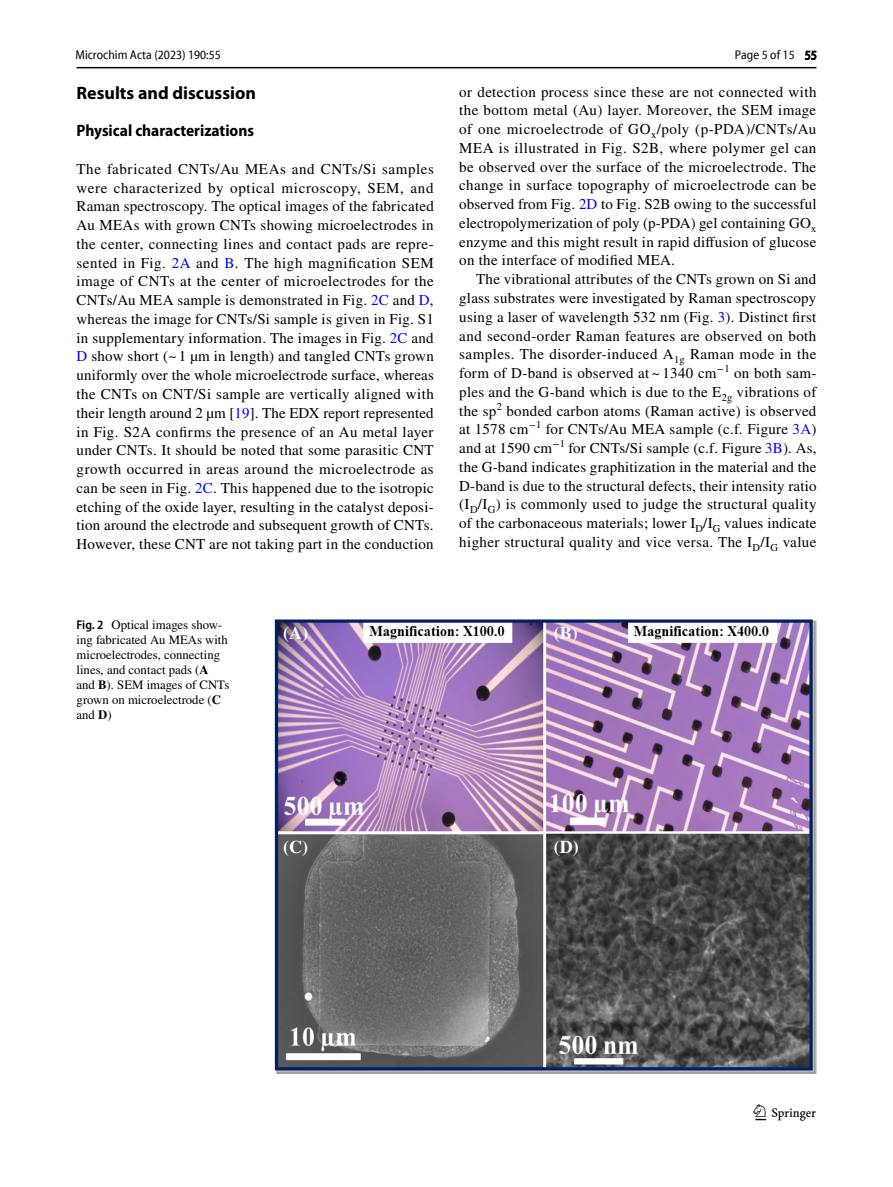
<style>
.page{position:relative;width:893px;height:1187px;background:#fff}
.page>*{position:absolute;margin:0;border:0;box-sizing:border-box;transform-origin:0 0}
.t1{font:22.5px "Springnew Regular 3";color:#000}
.t2{font:700 18px "Myriad Pro";color:#000}
.t3{font:700 18px "Times";color:#fff}
.t4{font:700 semi-condensed 16.5px "Myriad Pro";color:#000}
.t5{font:15px/18.8px "STIX";letter-spacing:.015em;color:#000;text-align:justify}
.t6{font:12.75px/15px "STIX";color:#000}
.t7{font:semi-condensed 12.75px "Myriad Pro Unic";color:#000}
.s1{color:#00f}
.s2{font-style:italic}
.s3{font-family:"Myriad Pro";font-weight:600;font-stretch:semi-condensed}
.s4{font-weight:700}
</style>
<div class="page">
<hr style="left:77px;top:67px;width:739px;height:1px;background:#000">
<img style="left:276px;top:620px;width:540px;height:453px">
<div style="left:275px;top:619px;width:538px;height:451px;border:3px solid #002060"></div>
<p class="t7" style="left:76px;top:50px;width:147px">Microchim Acta (2023) 190:55</p>
<p class="t7" style="left:735px;top:50px;width:83px">Page 5 of 15 55</p>
<p class="t2" style="left:77px;top:81px;width:181px">Results and discussion</p>
<p class="t4" style="left:77px;top:122px;width:179px">Physical characterizations</p>
<p class="t5" style="left:77px;top:160px;width:359px">The fabricated CNTs/Au MEAs and CNTs/Si samples were characterized by optical microscopy, SEM, and Raman spectroscopy. The optical images of the fabricated Au MEAs with grown CNTs showing microelectrodes in the center, connecting lines and contact pads are repre&shy;sented in Fig. <span class="s1">2A</span> and <span class="s1">B</span>. The high magnification SEM image of CNTs at the center of microelectrodes for the CNTs/Au MEA sample is demonstrated in Fig. <span class="s1">2C</span> and <span class="s1">D</span>, whereas the image for CNTs/Si sample is given in Fig. S1 in supplementary information. The images in Fig. <span class="s1">2C</span> and <span class="s1">D</span> show short (~ 1 µm in length) and tangled CNTs grown uniformly over the whole microelectrode surface, whereas the CNTs on CNT/Si sample are vertically aligned with their length around 2 µm [<span class="s1">19</span>]. The EDX report represented in Fig. S2A confirms the presence of an Au metal layer under CNTs. It should be noted that some parasitic CNT growth occurred in areas around the microelectrode as can be seen in Fig. <span class="s1">2C</span>. This happened due to the isotropic etching of the oxide layer, resulting in the catalyst deposi&shy;tion around the electrode and subsequent growth of CNTs.<br>However, these CNT are not taking part in the conduction</p>
<p class="t5" style="left:459px;top:83px;width:359px">or detection process since these are not connected with the bottom metal (Au) layer. Moreover, the SEM image of one microelectrode of GO<sub>x</sub>/poly (p-PDA)/CNTs/Au MEA is illustrated in Fig. S2B, where polymer gel can be observed over the surface of the microelectrode. The change in surface topography of microelectrode can be observed from Fig. <span class="s1">2D</span> to Fig. S2B owing to the successful electropolymerization of poly (p-PDA) gel containing GO<sub>x </sub>enzyme and this might result in rapid diffusion of glucose on the interface of modified MEA.</p>
<p class="t5" style="left:459px;top:271px;width:359px;text-indent:17px">The vibrational attributes of the CNTs grown on Si and glass substrates were investigated by Raman spectroscopy using a laser of wavelength 532 nm (Fig. <span class="s1">3</span>). Distinct first and second-order Raman features are observed on both samples. The disorder-induced A<sub>1g</sub> Raman mode in the form of D-band is observed at ~ 1340 cm<sup>−1</sup> on both sam&shy;ples and the G-band which is due to the E<sub>2g</sub> vibrations of the sp<sup>2</sup> bonded carbon atoms (Raman active) is observed at 1578 cm<sup>−1</sup> for CNTs/Au MEA sample (c.f<span class="s2">.</span> Figure <span class="s1">3A</span>) and at 1590 cm<sup>−1</sup> for CNTs/Si sample (c.f. Figure <span class="s1">3B</span>). As, the G-band indicates graphitization in the material and the D-band is due to the structural defects, their intensity ratio (I<sub>D</sub>/I<sub>G</sub>) is commonly used to judge the structural quality of the carbonaceous materials; lower I<sub>D</sub>/I<sub>G</sub> values indicate higher structural quality and vice versa. The I<sub>D</sub>/I<sub>G</sub> value</p>
<p class="t6" style="left:77px;top:618px;width:155px"><span class="s3">Fig. 2</span> Optical images show&shy;ing fabricated Au MEAs with microelectrodes, connecting lines, and contact pads (<span class="s4">A </span>and <span class="s4">B</span>). SEM images of CNTs grown on microelectrode (<span class="s4">C </span>and <span class="s4">D</span>)</p>
<p class="t3" style="left:283px;top:622px;width:26px">(A)</p>
<p class="t3" style="left:554px;top:622px;width:25px">(B)</p>
<p class="t3" style="left:283px;top:836px;width:26px">(C)</p>
<p class="t3" style="left:554px;top:836px;width:26px">(D)</p>
<h1 class="t1" style="left:755px;top:1104px;width:62px">1 3</h1>
</div>
